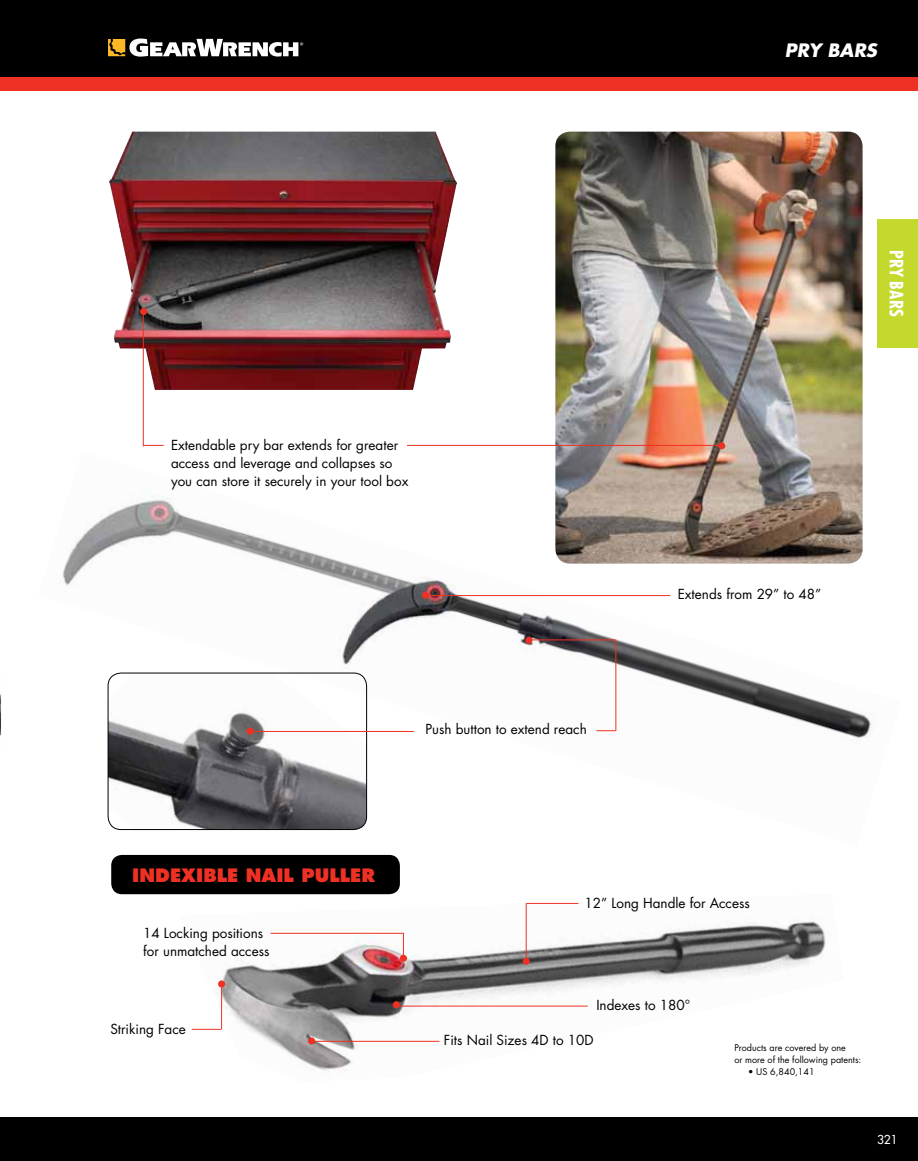
<style>
.page{position:relative;width:918px;height:1161px;background:#fff}
.page>*{position:absolute;margin:0;border:0;box-sizing:border-box;transform-origin:0 0}
.t1{font:800 18px "Futura LT";color:#ee3124}
.t2{font:italic 700 18px "Futura LT";color:#fff}
.t3{font:700 condensed 18px "Futura LT";color:#fff}
.t4{font:13.5px/18px "Futura LT";color:#000}
.t5{font:12px "Futura LT";color:#fff}
.t6{font:9px/12px "Futura LT";color:#000}
</style>
<div class="page">
<div style="left:0;top:1117px;width:918px;height:44px;background:#000"></div>
<div style="left:0;top:0;width:918px;height:78px;background:#000"></div>
<svg style="left:108px;top:39px;width:195px;height:18px"></svg>
<div style="left:0;top:78px;width:918px;height:13px;background:#ee3124"></div>
<div style="left:878px;top:219px;width:40px;height:129px;background:#c4d82e"></div>
<img style="left:109px;top:132px;width:348px;height:258px">
<img style="left:62px;top:490px;width:811px;height:341px">
<img style="left:179px;top:894px;width:647px;height:177px">
<img style="left:108px;top:673px;width:259px;height:157px">
<div style="left:108px;top:673px;width:259px;height:157px;border:1px solid #000;border-radius:13px"></div>
<img style="left:555px;top:132px;width:308px;height:432px">
<hr style="left:247px;top:731px;width:167px;height:1px;background:#ee3124">
<hr style="left:407px;top:445px;width:315px;height:1px;background:#ee3124">
<svg style="left:144px;top:445px;width:20px;height:1px"></svg>
<hr style="left:143px;top:310px;width:1px;height:136px;background:#ee3124">
<div style="left:247px;top:728px;width:7px;height:7px;background:#ee3124;border-radius:50%"></div>
<div style="left:525px;top:637px;width:7px;height:7px;background:#ee3124;border-radius:50%"></div>
<hr style="left:615px;top:640px;width:1px;height:91px;background:#ee3124">
<hr style="left:526px;top:903px;width:1px;height:58px;background:#ee3124">
<hr style="left:221px;top:982px;width:1px;height:47px;background:#ee3124">
<svg style="left:403px;top:933px;width:1px;height:22px"></svg>
<div style="left:140px;top:308px;width:7px;height:7px;background:#ee3124;border-radius:50%"></div>
<div style="left:718px;top:442px;width:7px;height:7px;background:#ee3124;border-radius:50%"></div>
<hr style="left:529px;top:640px;width:86px;height:1px;background:#ee3124">
<hr style="left:427px;top:595px;width:243px;height:1px;background:#ee3124">
<svg style="left:596px;top:730px;width:19px;height:1px"></svg>
<hr style="left:527px;top:903px;width:51px;height:1px;background:#ee3124">
<hr style="left:270px;top:933px;width:133px;height:1px;background:#ee3124">
<svg style="left:192px;top:1029px;width:29px;height:1px"></svg>
<hr style="left:312px;top:1041px;width:128px;height:1px;background:#ee3124">
<hr style="left:400px;top:1006px;width:188px;height:1px;background:#ee3124">
<div style="left:111px;top:855px;width:289px;height:39px;background:#000;border-radius:11px"></div>
<div style="left:523px;top:958px;width:7px;height:7px;background:#ee3124;border-radius:50%"></div>
<div style="left:218px;top:980px;width:7px;height:8px;background:#ee3124;border-radius:50%"></div>
<div style="left:400px;top:955px;width:7px;height:7px;background:#ee3124;border-radius:50%"></div>
<div style="left:308px;top:1037px;width:7px;height:7px;background:#ee3124;border-radius:50%"></div>
<div style="left:393px;top:1001px;width:7px;height:7px;background:#ee3124;border-radius:50%"></div>
<div style="left:422px;top:592px;width:7px;height:7px;background:#ee3124;border-radius:50%"></div>
<img style="left:0;top:694px;width:1px;height:42px">
<h1 class="t2" style="left:785px;top:38px;width:94px">PRY BARS</h1>
<p class="t4" style="left:171px;top:436px;width:239px">Extendable pry bar extends for greater access and leverage and collapses so you can store it securely in your tool box</p>
<p class="t4" style="left:425px;top:721px;width:163px">Push button to extend reach</p>
<h1 class="t3" style="left:908px;top:250px;width:68px;rotate:90deg">PRY BARS</h1>
<p class="t4" style="left:678px;top:585px;width:145px">Extends from 29” to 48”</p>
<h1 class="t1" style="left:132px;top:863px;width:244px">INDEXIBLE NAIL PULLER</h1>
<p class="t4" style="left:143px;top:924px;width:128px">14 Locking positions for unmatched access</p>
<p class="t4" style="left:110px;top:1020px;width:77px">Striking Face</p>
<p class="t4" style="left:584px;top:894px;width:167px">12” Long Handle for Access</p>
<p class="t4" style="left:596px;top:996px;width:95px">Indexes to 180°</p>
<p class="t4" style="left:444px;top:1031px;width:151px">Fits Nail Sizes 4D to 10D</p>
<p class="t6" style="left:734px;top:1042px;width:129px">Products are covered by one<br>or more of the following patents:</p>
<p class="t6" style="left:748px;top:1066px;width:68px">• US 6,840,141</p>
<p class="t5" style="left:877px;top:1132px;width:22px">321</p>
</div>
